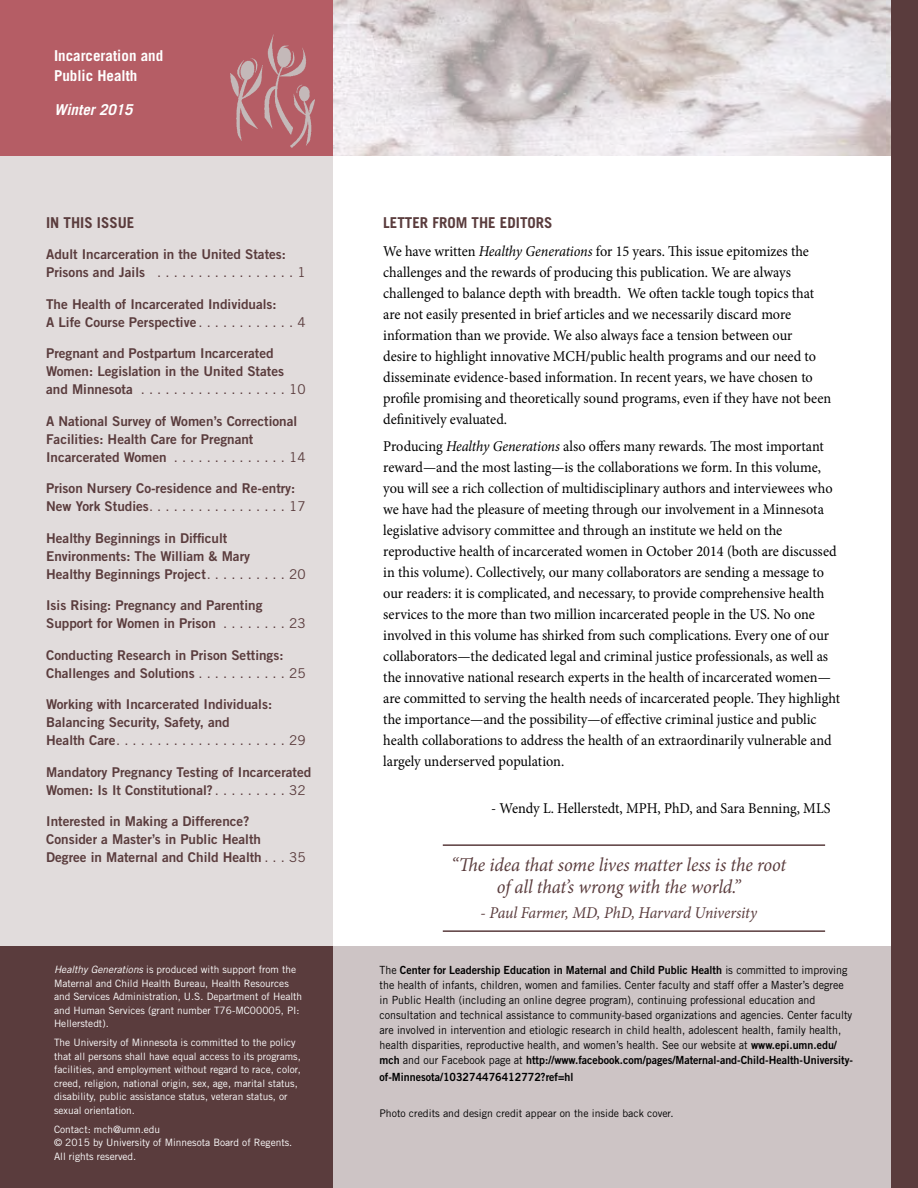
<style>
.page{position:relative;width:918px;height:1188px;background:#fff}
.page>*{position:absolute;margin:0;border:0;box-sizing:border-box;transform-origin:0 0}
.t1{font:italic 19.5px/22.5px "Minion Pro";letter-spacing:-.01em;color:#5a3c3d;text-align:center;scale:.95 1}
.t2{font:italic 16.5px "Minion Pro";letter-spacing:-.01em;color:#5a3c3d;scale:.95 1}
.t3{font:15px/21px "Minion Pro";letter-spacing:-.005em;color:#000;scale:.95 1}
.t4{font:700 15px "Trade Gothic LT Std";color:#5a3c3d}
.t5{font:700 15px/20.2px "Trade Gothic LT Std";color:#fff}
.t6{font:italic 700 15px "Trade Gothic LT Std";color:#fff}
.t7{font:13.5px/18px "Trade Gothic LT Std Bd 2";color:#5a3c3d}
.t8{font:13.5px "Trade Gothic LT Std";color:#5a3c3d}
.t9{font:11.25px/15px "Trade Gothic LT Std";color:#000;scale:.95 1}
.t10{font:11.25px/16.5px "Trade Gothic LT Std Bd 2";color:#000;scale:.95 1}
.t11{font:10.5px "Trade Gothic LT Std";color:#000}
.t12{font:10.2px/13.5px "Trade Gothic LT Std";color:#fff}
.s1{font-family:"Trade Gothic LT Std Bd 2"}
.s2{font-family:"Trade Gothic LT Std"}
.s3{font-style:italic}
</style>
<div class="page">
<div style="left:0;top:0;width:333px;height:966px;background:#e1dcdc"></div>
<div style="left:0;top:946px;width:333px;height:242px;background:#5a3c3d"></div>
<div style="left:333px;top:946px;width:558px;height:242px;background:#cdc4c5"></div>
<img style="left:333px;top:0;width:558px;height:156px">
<div style="left:891px;top:0;width:27px;height:1188px;background:#5a3c3d"></div>
<div style="left:0;top:0;width:333px;height:156px;background:#b55d65"></div>
<img style="left:230px;top:34px;width:85px;height:114px">
<hr style="left:443px;top:844px;width:382px;height:2px;background:#5a3c3d">
<hr style="left:443px;top:930px;width:382px;height:2px;background:#5a3c3d">
<p class="t5" style="left:54px;top:45px;width:111px">Incarceration and<br>Public Health</p>
<p class="t6" style="left:54px;top:100px;width:80px">Winter 2015</p>
<p class="t4" style="left:46px;top:213px;width:90px">IN THIS ISSUE</p>
<p class="t7" style="left:46px;top:245px;width:241px">Adult Incarceration in the United States:</p>
<p class="t8" style="left:46px;top:264px;width:261px"><span class="s1">Prisons and Jails</span> .................1</p>
<p class="t7" style="left:46px;top:295px;width:261px">The Health of Incarcerated Individuals:<br>A Life Course Perspective <span class="s2">. . . . . . . . . . . . 4</span></p>
<p class="t7" style="left:46px;top:344px;width:239px">Pregnant and Postpartum Incarcerated<br>Women: Legislation in the United States</p>
<p class="t8" style="left:46px;top:381px;width:261px"><span class="s1">and Minnesota</span> ..................10</p>
<p class="t7" style="left:46px;top:412px;width:261px">A National Survey of Women’s Correctional<br>Facilities: Health Care for Pregnant<br>Incarcerated Women <span class="s2">. . . . . . . . . . . . . . 14</span></p>
<p class="t7" style="left:46px;top:479px;width:251px">Prison Nursery Co-residence and Re-entry:</p>
<p class="t8" style="left:46px;top:498px;width:261px"><span class="s1">New York Studies</span>.................17</p>
<p class="t7" style="left:46px;top:529px;width:261px">Healthy Beginnings in Difficult<br>Environments: The William &amp; Mary<br>Healthy Beginnings Project<span class="s2">. . . . . . . . . . 20</span></p>
<p class="t7" style="left:46px;top:596px;width:261px">Isis Rising: Pregnancy and Parenting<br>Support for Women in Prison <span class="s2">. . . . . . . . 23</span></p>
<p class="t7" style="left:46px;top:646px;width:261px">Conducting Research in Prison Settings:<br>Challenges and Solutions <span class="s2">. . . . . . . . . . . 25</span></p>
<p class="t7" style="left:46px;top:695px;width:227px">Working with Incarcerated Individuals:<br>Balancing Security, Safety, and</p>
<p class="t8" style="left:46px;top:732px;width:261px"><span class="s1">Health Care</span>.....................29</p>
<p class="t7" style="left:46px;top:763px;width:267px">Mandatory Pregnancy Testing of Incarcerated<br>Women: Is It Constitutional? <span class="s2">. . . . . . . . . 32</span></p>
<p class="t7" style="left:46px;top:812px;width:261px">Interested in Making a Difference?<br>Consider a Master’s in Public Health<br>Degree in Maternal and Child Health <span class="s2">. . . 35</span></p>
<p class="t12" style="left:54px;top:963px;width:250px"><span class="s3">Healthy Generations</span> is produced with support from the Maternal and Child Health Bureau, Health Resources and Services Administration, U.S. Department of Health and Human Services (grant number T76-MC00005, PI:<br>Hellerstedt).</p>
<p class="t12" style="left:54px;top:1036px;width:248px">The University of Minnesota is committed to the policy that all persons shall have equal access to its programs, facilities, and employment without regard to race, color, creed, religion, national origin, sex, age, marital status, disability, public assistance status, veteran status, or sexual orientation.</p>
<p class="t12" style="left:54px;top:1122px;width:240px">Contact: mch@umn.edu<br>© 2015 by University of Minnesota Board of Regents.<br>All rights reserved.</p>
<p class="t4" style="left:383px;top:213px;width:171px">LETTER FROM THE EDITORS</p>
<p class="t3" style="left:383px;top:240px;width:473px">We have written <span class="s3">Healthy Generations</span> for 15 years. This issue epitomizes the challenges and the rewards of producing this publication. We are always challenged to balance depth with breadth. We often tackle tough topics that are not easily presented in brief articles and we necessarily discard more information than we provide. We also always face a tension between our<br>desire to highlight innovative MCH/public health programs and our need to disseminate evidence-based information. In recent years, we have chosen to profile promising and theoretically sound programs, even if they have not been definitively evaluated.</p>
<p class="t3" style="left:383px;top:436px;width:482px">Producing <span class="s3">Healthy Generations</span> also offers many rewards. The most important reward—and the most lasting—is the collaborations we form. In this volume, you will see a rich collection of multidisciplinary authors and interviewees who we have had the pleasure of meeting through our involvement in a Minnesota legislative advisory committee and through an institute we held on the reproductive health of incarcerated women in October 2014 (both are discussed in this volume). Collectively, our many collaborators are sending a message to our readers: it is complicated, and necessary, to provide comprehensive health services to the more than two million incarcerated people in the US. No one involved in this volume has shirked from such complications. Every one of our collaborators—the dedicated legal and criminal justice professionals, as well as the innovative national research experts in the health of incarcerated women— are committed to serving the health needs of incarcerated people. They highlight the importance—and the possibility—of effective criminal justice and public health collaborations to address the health of an extraordinarily vulnerable and largely underserved population.</p>
<p class="t3" style="left:491px;top:798px;width:358px">- Wendy L. Hellerstedt, MPH, PhD, and Sara Benning, MLS</p>
<h1 class="t1" style="left:451px;top:853px;width:354px">“The idea that some lives matter less is the root of all that’s wrong with the world.”</h1>
<p class="t2" style="left:481px;top:901px;width:293px">- Paul Farmer, MD, PhD, Harvard University</p>
<p class="t10" style="left:380px;top:962px;width:494px"><span class="s2">The</span> Center for Leadership Education in Maternal and Child Public Health <span class="s2">is committed to improving</span></p>
<p class="t9" style="left:380px;top:977px;width:499px">the health of infants, children, women and families. Center faculty and staff offer a Master’s degree in Public Health (including an online degree program), continuing professional education and consultation and technical assistance to community-based organizations and agencies. Center faculty are involved in intervention and etiologic research in child health, adolescent health, family health, health disparities, reproductive health, and women’s health. See our website at <span class="s1">www.epi.umn.edu/</span></p>
<p class="t10" style="left:380px;top:1052px;width:500px">mch <span class="s2">and our Facebook page at</span> http://www.facebook.com/pages/Maternal-and-Child-Health-University&shy;of-Minnesota/103274476412772?ref=hl</p>
<p class="t11" style="left:380px;top:1107px;width:296px">Photo credits and design credit appear on the inside back cover.</p>
</div>
